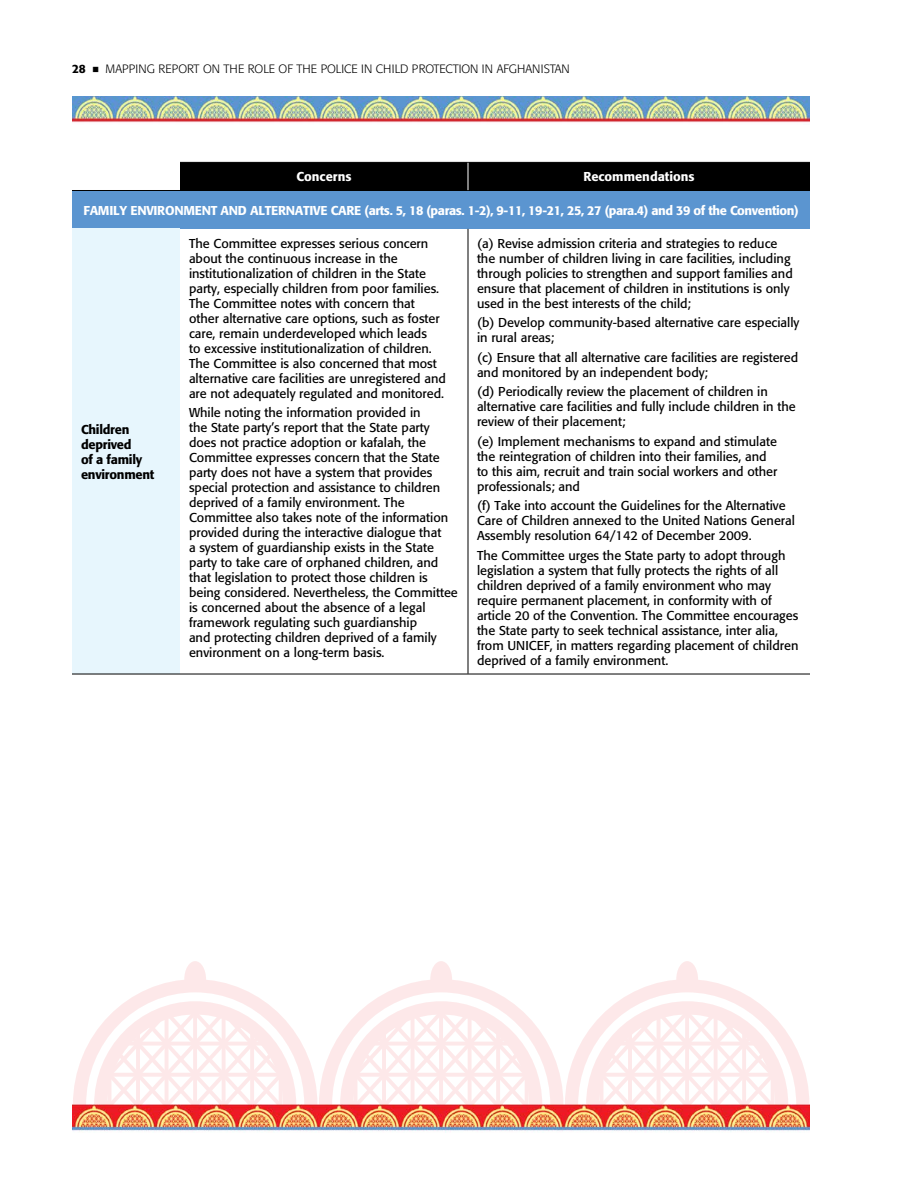
<style>
.page{position:relative;width:918px;height:1188px;background:#fff}
.page>*{position:absolute;margin:0;border:0;box-sizing:border-box;transform-origin:0 0}
.t1{font:12.75px/15px "Formata";color:#000}
.t2{font:500 12.75px "Formata";letter-spacing:-.03em;color:#fff}
.t3{font:500 12.75px/15px "Formata";letter-spacing:-.02em;color:#000}
.t4{font:500 12.75px "Formata";color:#fff}
.t5{font:300 12px "Formata";color:#000}
.s1{font-weight:500}
.s2{font-family:"Universal Newswith Comm Pi";font-weight:400;font-size:10.5px}
</style>
<div class="page">
<img style="left:72px;top:1118px;width:738px;height:15px">
<img style="left:72px;top:96px;width:738px;height:27px">
<div style="left:72px;top:190px;width:738px;height:39px;background:#5b95d0"></div>
<div style="left:72px;top:229px;width:108px;height:445px;background:#e7f6fd"></div>
<hr style="left:468px;top:229px;width:1px;height:445px;background:#000">
<hr style="left:72px;top:674px;width:108px;height:1px;background:#000">
<hr style="left:180px;top:674px;width:288px;height:1px;background:#000">
<hr style="left:468px;top:674px;width:342px;height:1px;background:#000">
<hr style="left:72px;top:190px;width:108px;height:1px;background:#000">
<hr style="left:180px;top:190px;width:288px;height:1px;background:#000">
<hr style="left:468px;top:190px;width:342px;height:1px;background:#000">
<div style="left:180px;top:162px;width:630px;height:28px;background:#000"></div>
<svg style="left:72px;top:961px;width:738px;height:157px"></svg>
<p class="t5" style="left:72px;top:61px;width:191px"><span class="s1">28</span> <span class="s2">n</span> MAPPING REPORT ON THE ROLE</p>
<p class="t5" style="left:279px;top:61px;width:285px">OF THE POLICE IN CHILD PROTECTION IN AFGHAN ISTAN</p>
<p class="t4" style="left:297px;top:169px;width:56px">Concerns</p>
<p class="t4" style="left:583px;top:169px;width:113px">Recommendations</p>
<p class="t2" style="left:83px;top:203px;width:15px">Famil</p>
<p class="t2" style="left:120px;top:203px;width:20px">y environment</p>
<p class="t2" style="left:221px;top:203px;width:10px">and</p>
<p class="t2" style="left:250px;top:203px;width:8px">alternative</p>
<p class="t2" style="left:331px;top:203px;width:9px">care</p>
<p class="t2" style="left:365px;top:203px;width:436px">(arts. 5, 18 (paras. 1-2), 9-11, 19-21, 25, 27 (para.4) and 39 of the Convention)</p>
<p class="t3" style="left:81px;top:422px;width:75px">Children deprived<br>of a family environment</p>
<p class="t1" style="left:189px;top:236px;width:258px">The Committee expresses serious concern about the continuous increase in the institutionalization of children in the State party, especially children from poor families.<br>The Committee notes with concern that other alternative care options, such as foster care, remain underdeveloped which leads<br>to excessive institutionalization of children.<br>The Committee is also concerned that most alternative care facilities are unregistered and are not adequately regulated and monitored.</p>
<p class="t1" style="left:189px;top:405px;width:270px">While noting the information provided in<br>the State party’s report that the State party does not practice adoption or kafalah, the Committee expresses concern that the State party does not have a system that provides special protection and assistance to children deprived of a family environment. The Committee also takes note of the information provided during the interactive dialogue that<br>a system of guardianship exists in the State party to take care of orphaned children, and that legislation to protect those children is being considered. Nevertheless, the Committee is concerned about the absence of a legal framework regulating such guardianship<br>and protecting children deprived of a family environment on a long-term basis.</p>
<p class="t1" style="left:477px;top:236px;width:317px">(a) Revise admission criteria and strategies to reduce the number of children living in care facilities, including through policies to strengthen and support families and ensure that placement of children in institutions is only used in the best interests of the child;</p>
<p class="t1" style="left:477px;top:315px;width:324px">(b) Develop community-based alternative care especially in rural areas;</p>
<p class="t1" style="left:477px;top:350px;width:323px">(c) Ensure that all alternative care facilities are registered and monitored by an independent body;</p>
<p class="t1" style="left:477px;top:384px;width:320px">(d) Periodically review the placement of children in alternative care facilities and fully include children in the review of their placement;</p>
<p class="t1" style="left:477px;top:434px;width:302px">(e) Implement mechanisms to expand and stimulate the reintegration of children into their families, and to this aim, recruit and train social workers and other professionals; and</p>
<p class="t1" style="left:477px;top:498px;width:319px">(f) Take into account the Guidelines for the Alternative<br>Care of Children annexed to the United Nations General<br>Assembly resolution 64/142 of December 2009.</p>
<p class="t1" style="left:477px;top:548px;width:323px">The Committee urges the State party to adopt through legislation a system that fully protects the rights of all children deprived of a family environment who may require permanent placement, in conformity with of article 20 of the Convention. The Committee encourages the State party to seek technical assistance, inter alia, from UNICEF, in matters regarding placement of children deprived of a family environment.</p>
</div>
